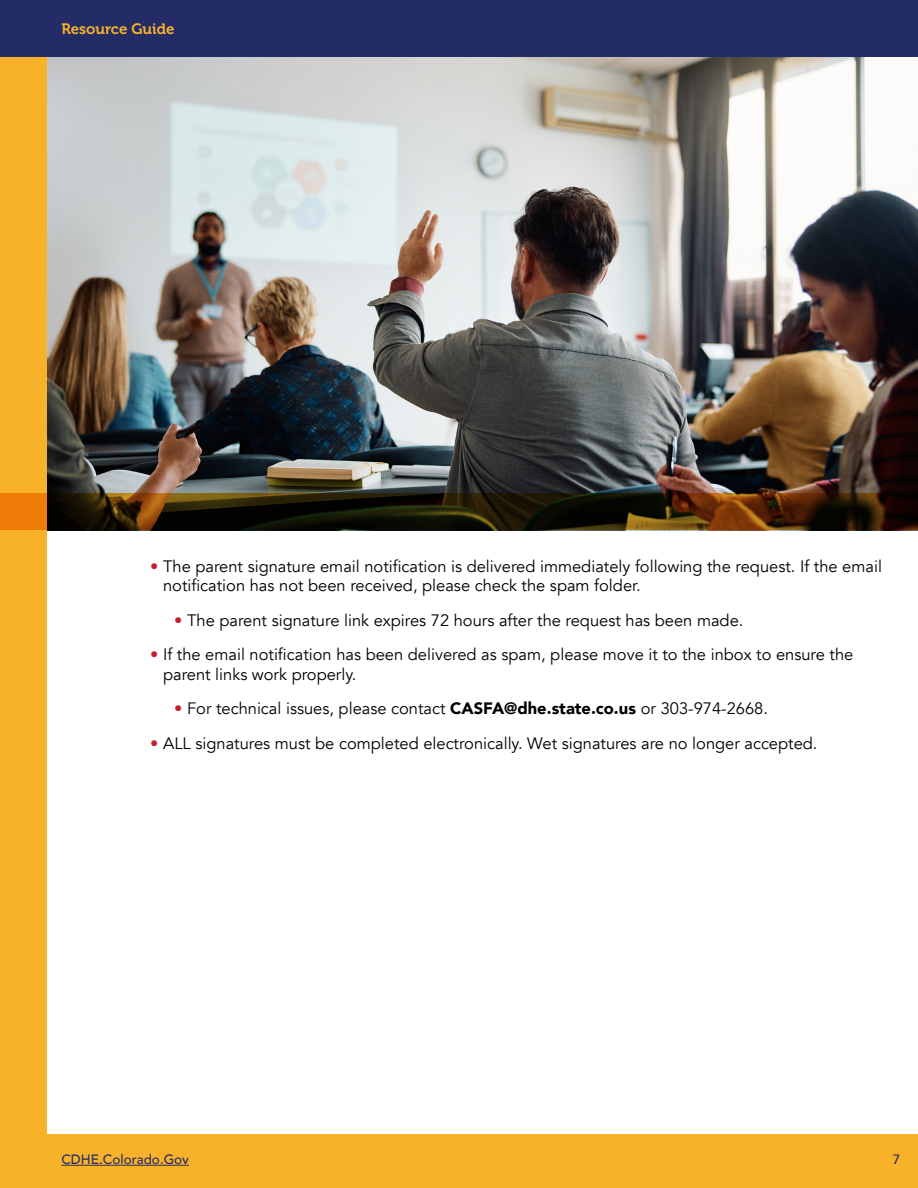
<style>
.page{position:relative;width:918px;height:1188px;background:#fff}
.page>*{position:absolute;margin:0;border:0;box-sizing:border-box;transform-origin:0 0}
.t1{font:16.5px/19.2px "Avenir";color:#000}
.t2{font:15px "Museo 700";color:#f7b229}
.t3{font:500 13.5px "Avenir";color:#262d66}
.s1{color:#c32032}
.s2{font-weight:900}
</style>
<div class="page">
<div style="left:0;top:1135px;width:918px;height:53px;background:#f7b229"></div>
<img style="left:46px;top:57px;width:872px;height:437px">
<div style="left:0;top:0;width:46px;height:1188px;background:#f7b229"></div>
<svg style="left:0;top:494px;width:918px;height:36px;background:#352106"></svg>
<div style="left:0;top:0;width:918px;height:57px;background:#232c67"></div>
<hr style="left:61px;top:1165px;width:128px;height:1px;background:#262d66">
<p class="t2" style="left:61px;top:20px;width:114px">Resource Guide</p>
<p class="t1" style="left:163px;top:557px;width:720px;text-indent:-13px"><span class="s1">•</span> The parent signature email notification is delivered immediately following the request. If the email notification has not been received, please check the spam folder.</p>
<p class="t1" style="left:174px;top:611px;width:568px"><span class="s1">•</span> The parent signature link expires 72 hours after the request has been made.</p>
<p class="t1" style="left:163px;top:645px;width:692px;text-indent:-13px"><span class="s1">•</span> If the email notification has been delivered as spam, please move it to the inbox to ensure the parent links work properly.</p>
<p class="t1" style="left:174px;top:699px;width:593px"><span class="s1">•</span> For technical issues, please contact <span class="s2">CASFA@dhe.state.co.us</span> or 303-974-2668.</p>
<p class="t1" style="left:150px;top:734px;width:666px"><span class="s1">•</span> ALL signatures must be completed electronically. Wet signatures are no longer accepted.</p>
<p class="t3" style="left:61px;top:1148px;width:129px">CDHE.Colorado.Gov</p>
<p class="t3" style="left:893px;top:1148px;width:9px">7</p>
</div>
